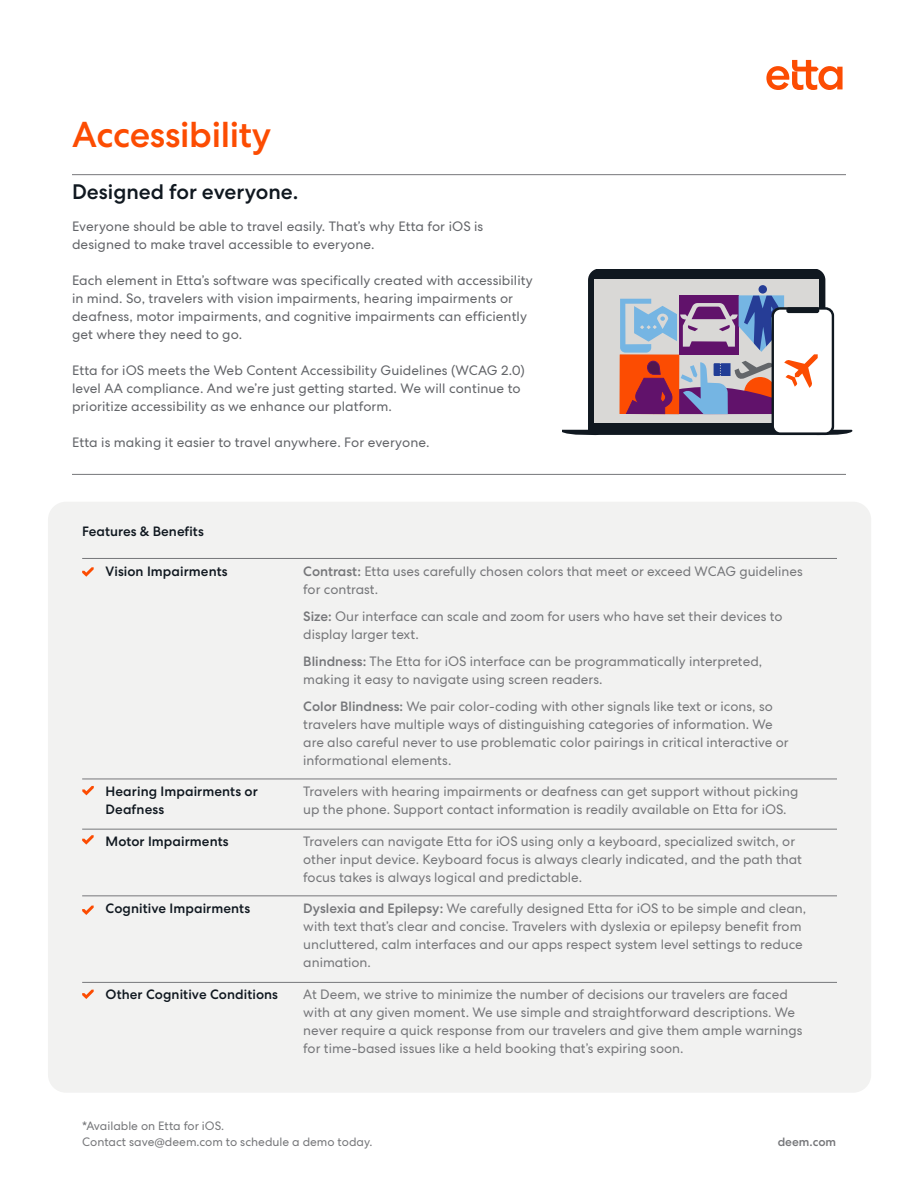
<style>
.page{position:relative;width:918px;height:1188px;background:#fff}
.page>*{position:absolute;margin:0;border:0;box-sizing:border-box;transform-origin:0 0}
.t1{font:500 36px "Centra No 2";letter-spacing:-.01em;color:#fc4c02}
.t2{font:500 21px "Centra No 2";color:#101820}
.t3{font:13.5px/18px "Centra No 2";color:#76777a}
.t4{font:13.5px/18px "Centra No 2";letter-spacing:.005em;color:#636569}
.Heading_w_Rule{font:500 13.5px/18px "Centra No 2";letter-spacing:.005em;color:#101820}
.t5{font:12px "Centra No 2";color:#76777a}
.t6{font:500 12px "Centra No 2";color:#76777a}
.s1{font-weight:500}
</style>
<div class="page">
<div style="left:48px;top:502px;width:823px;height:591px;background:#f2f2f1;border-radius:18px"></div>
<hr style="left:72px;top:174px;width:774px;height:1px;background:#76777a">
<hr style="left:72px;top:474px;width:774px;height:1px;background:#76777a">
<hr style="left:82px;top:558px;width:755px;height:1px;background:#76777a">
<hr style="left:82px;top:779px;width:755px;height:1px;background:#76777a">
<hr style="left:82px;top:829px;width:755px;height:1px;background:#76777a">
<hr style="left:82px;top:896px;width:755px;height:1px;background:#76777a">
<hr style="left:82px;top:982px;width:755px;height:1px;background:#76777a">
<svg style="left:82px;top:567px;width:12px;height:10px"></svg>
<svg style="left:82px;top:835px;width:12px;height:10px"></svg>
<svg style="left:82px;top:906px;width:12px;height:9px"></svg>
<svg style="left:82px;top:990px;width:12px;height:9px"></svg>
<svg style="left:82px;top:786px;width:12px;height:9px"></svg>
<svg style="left:562px;top:269px;width:290px;height:166px"></svg>
<div style="left:595px;top:280px;width:224px;height:143px;background:#d9d8d6"></div>
<div style="left:759px;top:285px;width:8px;height:9px;background:#263d96;border-radius:50%"></div>
<div style="left:772px;top:307px;width:62px;height:128px;background:linear-gradient(to right,#101820,#101820);border-radius:9px"></div>
<svg style="left:620px;top:295px;width:212px;height:137px"></svg>
<svg style="left:766px;top:60px;width:77px;height:30px"></svg>
<p class="t1" style="left:72px;top:113px;width:201px">Accessibility</p>
<p class="t2" style="left:72px;top:180px;width:228px">Designed for everyone.</p>
<p class="t4" style="left:72px;top:217px;width:413px">Everyone should be able to travel easily. That’s why Etta for iOS is designed to make travel accessible to everyone.</p>
<p class="t4" style="left:72px;top:271px;width:462px">Each element in Etta’s software was specifically created with accessibility in mind. So, travelers with vision impairments, hearing impairments or deafness, motor impairments, and cognitive impairments can efficiently get where they need to go.</p>
<p class="t4" style="left:72px;top:361px;width:454px">Etta for iOS meets the Web Content Accessibility Guidelines (WCAG 2.0) level AA compliance. And we’re just getting started. We will continue to prioritize accessibility as we enhance our platform.</p>
<p class="t4" style="left:72px;top:433px;width:359px">Etta is making it easier to travel anywhere. For everyone.</p>
<p class="Heading_w_Rule" style="left:82px;top:523px;width:123px">Features &amp; Benefits</p>
<p class="Heading_w_Rule" style="left:106px;top:562px;width:124px">Vision Impairments</p>
<p class="Heading_w_Rule" style="left:106px;top:783px;width:154px">Hearing Impairments or<br>Deafness</p>
<p class="Heading_w_Rule" style="left:106px;top:832px;width:125px">Motor Impairments</p>
<p class="Heading_w_Rule" style="left:106px;top:900px;width:146px">Cognitive Impairments</p>
<p class="Heading_w_Rule" style="left:106px;top:985px;width:174px">Other Cognitive Conditions</p>
<p class="t3" style="left:303px;top:562px;width:501px"><span class="s1">Contrast:</span> Etta uses carefully chosen colors that meet or exceed WCAG guidelines for contrast.</p>
<p class="t3" style="left:303px;top:607px;width:481px"><span class="s1">Size:</span> Our interface can scale and zoom for users who have set their devices to display larger text.</p>
<p class="t3" style="left:303px;top:652px;width:460px"><span class="s1">Blindness:</span> The Etta for iOS interface can be programmatically interpreted, making it easy to navigate using screen readers.</p>
<p class="t3" style="left:303px;top:697px;width:487px"><span class="s1">Color Blindness:</span> We pair color-coding with other signals like text or icons, so travelers have multiple ways of distinguishing categories of information. We are also careful never to use problematic color pairings in critical interactive or informational elements.</p>
<p class="t3" style="left:303px;top:782px;width:497px">Travelers with hearing impairments or deafness can get support without picking up the phone. Support contact information is readily available on Etta for iOS.</p>
<p class="t3" style="left:303px;top:832px;width:500px">Travelers can navigate Etta for iOS using only a keyboard, specialized switch, or other input device. Keyboard focus is always clearly indicated, and the path that focus takes is always logical and predictable.</p>
<p class="t3" style="left:303px;top:899px;width:504px"><span class="s1">Dyslexia and Epilepsy:</span> We carefully designed Etta for iOS to be simple and clean, with text that’s clear and concise. Travelers with dyslexia or epilepsy benefit from uncluttered, calm interfaces and our apps respect system level settings to reduce animation.</p>
<p class="t3" style="left:303px;top:985px;width:501px">At Deem, we strive to minimize the number of decisions our travelers are faced with at any given moment. We use simple and straightforward descriptions. We never require a quick response from our travelers and give them ample warnings for time-based issues like a held booking that’s expiring soon.</p>
<p class="t5" style="left:82px;top:1118px;width:143px">*Available on Etta for iOS.</p>
<p class="t5" style="left:82px;top:1135px;width:292px">Contact save@deem.com to schedule a demo today.</p>
<p class="t6" style="left:778px;top:1135px;width:60px">deem.com</p>
</div>
